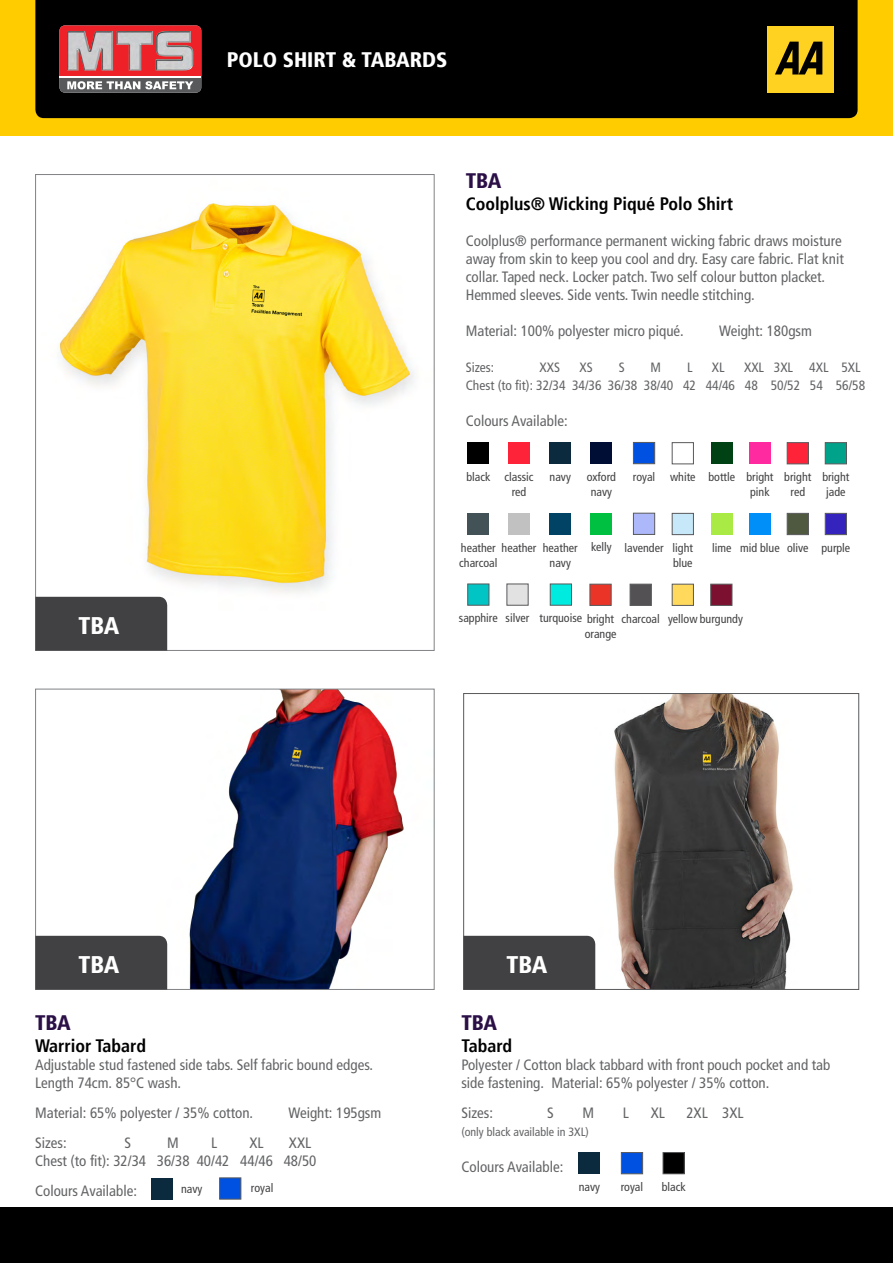
<style>
.page{position:relative;width:893px;height:1263px;background:#fff}
.page>*{position:absolute;margin:0;border:0;box-sizing:border-box;transform-origin:0 0}
.t1{font:900 condensed 24px "Frutiger";letter-spacing:-.01em;color:#fff}
.t2{font:900 condensed 21px "Frutiger";color:#fff}
.t3{font:900 condensed 21px "Frutiger";letter-spacing:-.01em;color:#2b1047}
.t4{font:700 condensed 18px "Frutiger";color:#000}
.t5{font:condensed 15px/18px "Frutiger LT";color:#636466}
.t6{font:condensed 13.5px/18px "Frutiger LT";color:#636466}
.t7{font:condensed 12px/15px "Frutiger LT";color:#414042;text-align:center}
.t8{font:condensed 12px "Frutiger LT";color:#636466}
</style>
<div class="page">
<div style="left:0;top:0;width:893px;height:136px;background:#fc0"></div>
<div style="left:35px;top:0;width:823px;height:118px;background:#000"></div>
<div style="left:0;top:1208px;width:893px;height:55px;background:#000"></div>
<div style="left:767px;top:26px;width:66px;height:66px;background:#ffd221"></div>
<svg style="left:775px;top:42px;width:47px;height:33px"></svg>
<svg style="left:60px;top:26px;width:141px;height:67px;background:#b95155"></svg>
<img style="left:116px;top:31px;width:37px;height:40px">
<img style="left:156px;top:31px;width:37px;height:40px">
<img style="left:67px;top:31px;width:46px;height:40px">
<hr style="left:60px;top:76px;width:141px;height:2px;background:#fff">
<img style="left:550px;top:695px;width:243px;height:293px">
<div style="left:463px;top:693px;width:396px;height:297px;border:1px solid #58595b"></div>
<img style="left:37px;top:203px;width:377px;height:407px">
<div style="left:35px;top:597px;width:132px;height:54px;background:#414042"></div>
<div style="left:468px;top:442px;width:21px;height:22px;background:#000"></div>
<div style="left:550px;top:442px;width:21px;height:22px;background:#0b2a3e"></div>
<div style="left:591px;top:442px;width:21px;height:22px;background:#000e35"></div>
<div style="left:633px;top:442px;width:22px;height:22px;background:#0051e1;border:1px solid #58595b"></div>
<div style="left:672px;top:442px;width:22px;height:22px;border:1px solid #58595b"></div>
<div style="left:711px;top:443px;width:21px;height:21px;background:#004214"></div>
<div style="left:508px;top:443px;width:22px;height:21px;background:#fe2339"></div>
<div style="left:749px;top:443px;width:22px;height:21px;background:#ff2aa0"></div>
<div style="left:787px;top:442px;width:22px;height:22px;background:#fe2339;border:1px solid #58595b"></div>
<div style="left:825px;top:442px;width:22px;height:22px;background:#00a28a;border:1px solid #58595b"></div>
<div style="left:590px;top:584px;width:21px;height:22px;background:#ea3427;border:1px solid #58595b"></div>
<div style="left:710px;top:584px;width:22px;height:22px;background:#7c1030;border:1px solid #58595b"></div>
<div style="left:630px;top:584px;width:21px;height:22px;background:#535154;border:1px solid #58595b"></div>
<div style="left:468px;top:513px;width:21px;height:21px;background:#435257"></div>
<div style="left:550px;top:513px;width:21px;height:21px;background:#014365"></div>
<div style="left:591px;top:513px;width:21px;height:21px;background:#00c041"></div>
<div style="left:633px;top:513px;width:22px;height:22px;background:#adb8fa;border:1px solid #58595b"></div>
<div style="left:672px;top:513px;width:22px;height:22px;background:#c7e8f9;border:1px solid #58595b"></div>
<div style="left:711px;top:513px;width:21px;height:22px;background:#a9ea44"></div>
<div style="left:508px;top:513px;width:22px;height:22px;background:#c1c1c1"></div>
<div style="left:749px;top:513px;width:22px;height:22px;background:#008ff8"></div>
<div style="left:787px;top:513px;width:22px;height:22px;background:#4f5940;border:1px solid #58595b"></div>
<div style="left:825px;top:513px;width:22px;height:22px;background:#3423bd;border:1px solid #58595b"></div>
<div style="left:467px;top:584px;width:22px;height:21px;background:#01c5c4;border:1px solid #58595b"></div>
<div style="left:550px;top:584px;width:22px;height:21px;background:#00ebdf;border:1px solid #58595b"></div>
<div style="left:507px;top:584px;width:21px;height:21px;background:#e2e2e2"></div>
<div style="left:672px;top:584px;width:22px;height:22px;background:#ffd95c;border:1px solid #58595b"></div>
<img style="left:128px;top:691px;width:276px;height:297px">
<div style="left:35px;top:689px;width:399px;height:301px;border:1px solid #808285"></div>
<div style="left:463px;top:936px;width:132px;height:54px;background:#414042"></div>
<div style="left:35px;top:936px;width:132px;height:54px;background:#414042"></div>
<div style="left:152px;top:1179px;width:21px;height:21px;background:#0b2a3e"></div>
<div style="left:219px;top:1178px;width:22px;height:21px;background:#0051e1;border:1px solid #58595b"></div>
<div style="left:579px;top:1152px;width:21px;height:22px;background:#0b2a3e"></div>
<div style="left:621px;top:1152px;width:22px;height:22px;background:#0051e1;border:1px solid #58595b"></div>
<div style="left:663px;top:1152px;width:21px;height:22px;background:#000"></div>
<div style="left:663px;top:1152px;width:21px;height:22px;border:1px solid #58595b"></div>
<h1 class="t1" style="left:78px;top:611px;width:42px">TBA</h1>
<h2 class="t2" style="left:227px;top:47px;width:222px">POLO SHIRT &amp; TABARDS</h2>
<h2 class="t3" style="left:466px;top:168px;width:37px">TBA</h2>
<p class="t4" style="left:466px;top:193px;width:269px">Coolplus® Wicking Piqué Polo Shirt</p>
<p class="t5" style="left:466px;top:232px;width:380px">Coolplus® performance permanent wicking fabric draws moisture away from skin to keep you cool and dry. Easy care fabric. Flat knit collar. Taped neck. Locker patch. Two self colour button placket.<br>Hemmed sleeves. Side vents. Twin needle stitching.</p>
<p class="t5" style="left:466px;top:322px;width:220px">Material: 100% polyester micro piqué.</p>
<p class="t5" style="left:719px;top:322px;width:94px">Weight: 180gsm</p>
<p class="t6" style="left:466px;top:358px;width:30px">Sizes:</p>
<p class="t6" style="left:540px;top:358px;width:22px">XXS</p>
<p class="t6" style="left:579px;top:358px;width:15px">XS</p>
<p class="t6" style="left:619px;top:358px;width:7px">S</p>
<p class="t6" style="left:651px;top:358px;width:12px">M</p>
<p class="t6" style="left:687px;top:358px;width:7px">L</p>
<p class="t6" style="left:712px;top:358px;width:14px">XL</p>
<p class="t6" style="left:466px;top:358px;width:401px;text-indent:278px">XXL 3XL 4XL 5XL<br>Chest (to fit): 32/34 34/36 36/38 38/40 42 44/46 48 50/52 54 56/58</p>
<p class="t5" style="left:466px;top:412px;width:103px">Colours Available:</p>
<p class="t7" style="left:466px;top:469px;width:25px">black</p>
<p class="t7" style="left:550px;top:469px;width:23px">navy</p>
<p class="t7" style="left:587px;top:469px;width:31px">oxford navy</p>
<p class="t7" style="left:504px;top:469px;width:31px">classic</p>
<p class="t7" style="left:633px;top:469px;width:104px">royal white bottle</p>
<p class="t7" style="left:512px;top:484px;width:16px">red</p>
<p class="t7" style="left:746px;top:469px;width:29px">bright pink</p>
<p class="t7" style="left:784px;top:469px;width:29px">bright red</p>
<p class="t7" style="left:822px;top:469px;width:29px">bright jade</p>
<p class="t7" style="left:459px;top:540px;width:40px;text-align:left">heather charcoal</p>
<p class="t7" style="left:591px;top:540px;width:103px">kelly lavender light</p>
<p class="t7" style="left:712px;top:540px;width:21px">lime</p>
<p class="t7" style="left:543px;top:540px;width:36px">heather navy</p>
<p class="t7" style="left:502px;top:540px;width:36px">heather</p>
<p class="t7" style="left:740px;top:540px;width:112px">mid blue olive purple</p>
<p class="t7" style="left:673px;top:555px;width:21px">blue</p>
<p class="t7" style="left:459px;top:611px;width:159px;text-align:right">sapphire silver turquoise bright orange</p>
<p class="t7" style="left:622px;top:611px;width:40px">charcoal</p>
<p class="t7" style="left:668px;top:611px;width:76px">yellow burgundy</p>
<h1 class="t1" style="left:78px;top:950px;width:42px">TBA</h1>
<h1 class="t1" style="left:506px;top:950px;width:42px">TBA</h1>
<h2 class="t3" style="left:35px;top:1010px;width:37px">TBA</h2>
<p class="t4" style="left:35px;top:1035px;width:113px">Warrior Tabard</p>
<p class="t5" style="left:35px;top:1055px;width:339px">Adjustable stud fastened side tabs. Self fabric bound edges.<br>Length 74cm. 85°C wash.</p>
<p class="t5" style="left:35px;top:1103px;width:220px">Material: 65% polyester / 35% cotton.</p>
<p class="t5" style="left:288px;top:1103px;width:94px">Weight: 195gsm</p>
<p class="t5" style="left:35px;top:1133px;width:33px">Sizes:</p>
<p class="t5" style="left:124px;top:1133px;width:8px">S</p>
<p class="t5" style="left:167px;top:1133px;width:13px">M</p>
<p class="t5" style="left:211px;top:1133px;width:8px">L</p>
<p class="t5" style="left:250px;top:1133px;width:16px">XL</p>
<h2 class="t3" style="left:461px;top:1010px;width:37px">TBA</h2>
<p class="t4" style="left:461px;top:1035px;width:52px">Tabard</p>
<p class="t5" style="left:461px;top:1055px;width:370px">Polyester / Cotton black tabbard with front pouch pocket and tab side fastening. Material: 65% polyester / 35% cotton.</p>
<p class="t5" style="left:461px;top:1103px;width:33px">Sizes:</p>
<p class="t5" style="left:547px;top:1103px;width:8px">S</p>
<p class="t5" style="left:582px;top:1103px;width:13px">M</p>
<p class="t5" style="left:623px;top:1103px;width:8px">L</p>
<p class="t5" style="left:651px;top:1103px;width:16px">XL</p>
<p class="t5" style="left:686px;top:1103px;width:59px">2XL 3XL</p>
<p class="t8" style="left:461px;top:1124px;width:129px">(only black available in 3XL)</p>
<p class="t5" style="left:461px;top:1157px;width:103px">Colours Available:</p>
<p class="t5" style="left:35px;top:1133px;width:283px;text-indent:254px">XXL<br>Chest (to fit): 32/34 36/38 40/42 44/46 48/50</p>
<p class="t5" style="left:35px;top:1181px;width:103px">Colours Available:</p>
<p class="t7" style="left:181px;top:1181px;width:23px">navy</p>
<p class="t7" style="left:251px;top:1180px;width:24px">royal</p>
<p class="t7" style="left:579px;top:1179px;width:23px">navy</p>
<p class="t7" style="left:621px;top:1179px;width:24px">royal</p>
<p class="t7" style="left:662px;top:1179px;width:25px">black</p>
</div>
